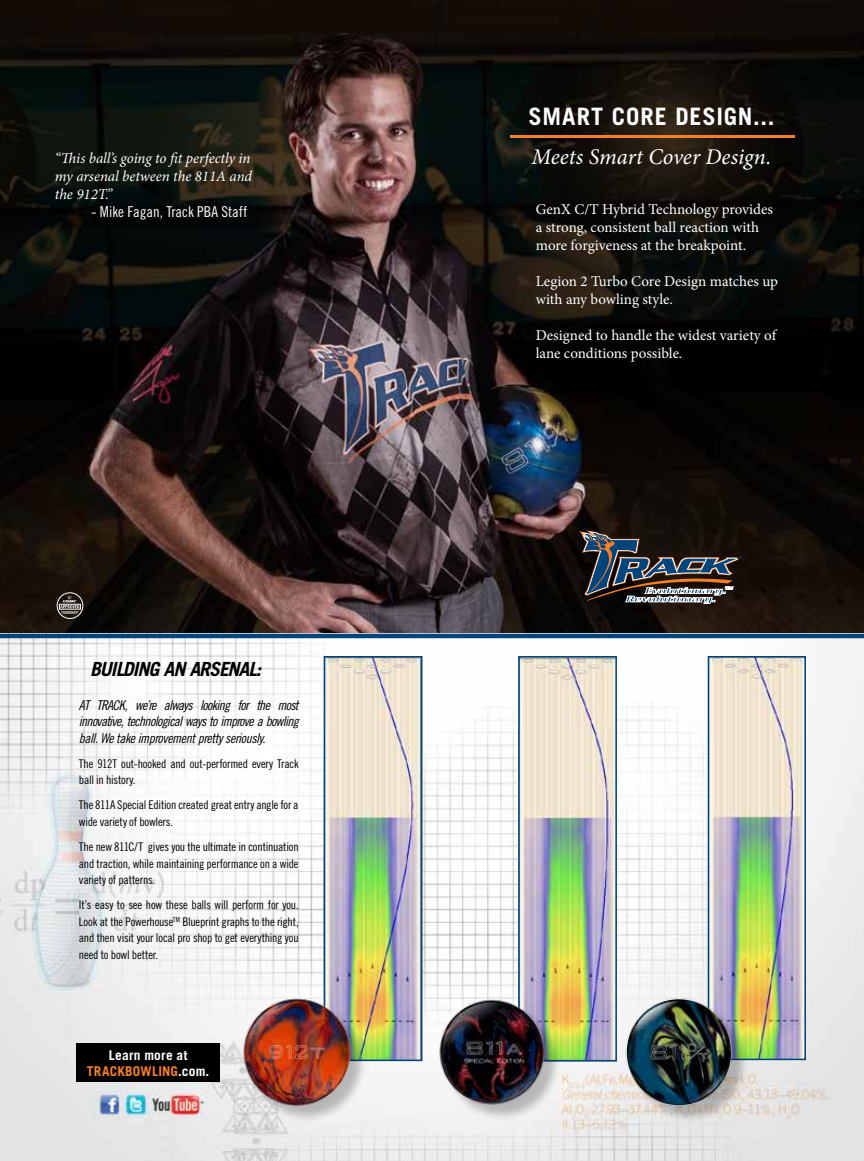
<style>
.page{position:relative;width:864px;height:1161px;background:#fff}
.page>*{position:absolute;margin:0;border:0;box-sizing:border-box;transform-origin:0 0}
.t1{font:700 24px "Trade Gothic LT Std";letter-spacing:.035em;color:#fff}
.t2{font:italic 22.5px "Minion Pro";color:#fff}
.t3{font:italic 700 19.5px "Trade Gothic LT Std";letter-spacing:-.045em;color:#000}
.t4{font:15px/18px "Minion Pro";color:#fff}
.t5{font:italic 15px/18px "Minion Pro";letter-spacing:-.005em;color:#fff}
.t6{font:15px "Trade Gothic LT Std Cn 18";color:#fff}
.t7{font:13.5px/16.5px "Trade Gothic LT Std Cn 18 Obl";letter-spacing:-.035em;color:#000;text-align:justify}
.t8{font:700 13.5px/16.2px "Trade Gothic LT Std";letter-spacing:.02em;color:#fff;text-align:center}
.t9{font:12px/16.5px "Trade Gothic LT Std Cn 18";letter-spacing:-.015em;color:#000}
.s1{color:#f58025}
</style>
<div class="page">
<img style="left:0;top:0;width:864px;height:634px">
<svg style="left:578px;top:530px;width:164px;height:74px;background:#3d3d3d"></svg>
<hr style="left:510px;top:135px;width:285px;height:3px;background:#f58025">
<div style="left:57px;top:592px;width:26px;height:27px;border:1px solid #fff;border-radius:50%"></div>
<div style="left:59px;top:604px;width:22px;height:6px;border:1px solid #fff"></div>
<svg style="left:60px;top:595px;width:19px;height:19px"></svg>
<img style="left:0;top:638px;width:864px;height:523px">
<div style="left:76px;top:1043px;width:144px;height:39px;background:#000"></div>
<hr style="left:0;top:634px;width:864px;height:4px;background:#00447c">
<img style="left:521px;top:659px;width:93px;height:400px">
<div style="left:518px;top:656px;width:99px;height:406px;border:2px solid #00447c"></div>
<div style="left:442px;top:1003px;width:120px;height:119px;background:#000;opacity:.25"></div>
<img style="left:424px;top:985px;width:135px;height:135px">
<img style="left:327px;top:659px;width:92px;height:399px">
<div style="left:324px;top:656px;width:98px;height:405px;border:2px solid #00447c"></div>
<div style="left:246px;top:1002px;width:122px;height:122px;background:#000;opacity:.25"></div>
<img style="left:229px;top:985px;width:135px;height:135px">
<img style="left:711px;top:659px;width:92px;height:398px">
<div style="left:708px;top:656px;width:98px;height:404px;border:2px solid #00447c"></div>
<div style="left:630px;top:1002px;width:119px;height:122px;background:#000;opacity:.25"></div>
<img style="left:617px;top:989px;width:124px;height:127px">
<h1 class="t1" style="left:528px;top:102px;width:248px">SMART CORE DESIGN...</h1>
<p class="t5" style="left:55px;top:149px;width:197px">“This ball’s going to fit perfectly in</p>
<h2 class="t2" style="left:532px;top:141px;width:241px">Meets Smart Cover Design.</h2>
<p class="t5" style="left:55px;top:167px;width:199px">my arsenal between the 811A and the 912T.”</p>
<p class="t6" style="left:92px;top:202px;width:157px">- Mike Fagan, Track PBA Staff</p>
<p class="t4" style="left:536px;top:201px;width:239px">GenX C/T Hybrid Technology provides a strong, consistent ball reaction with more forgiveness at the breakpoint.</p>
<p class="t4" style="left:536px;top:273px;width:244px">Legion 2 Turbo Core Design matches up with any bowling style.</p>
<p class="t4" style="left:536px;top:327px;width:242px">Designed to handle the widest variety of lane conditions possible.</p>
<h3 class="t3" style="left:90px;top:657px;width:173px">BUILDING AN ARSENAL:</h3>
<p class="t7" style="left:79px;top:697px;width:222px">At Track, we’re always looking for the most innovative, technological ways to improve a bowling ball. We take improvement pretty seriously.</p>
<p class="t9" style="left:79px;top:755px;width:221px">The 912T out-hooked and out-performed every Track ball in history.</p>
<p class="t9" style="left:79px;top:797px;width:221px">The 811A Special Edition created great entry angle for a wide variety of bowlers.</p>
<p class="t9" style="left:79px;top:838px;width:221px;text-align:justify">The new 811C/T gives you the ultimate in continuation and traction, while maintaining performance on a wide variety of patterns.</p>
<p class="t9" style="left:79px;top:897px;width:221px;text-align:justify">It’s easy to see how these balls will perform for you.<br>Look at the Powerhouse<sup>TM</sup> Blueprint graphs to the right, and then visit your local pro shop to get everything you need to bowl better.</p>
<p class="t8" style="left:87px;top:1047px;width:124px">LEARN MORE AT<br><span class="s1">TRACKBOWLING</span>.COM.</p>
</div>
